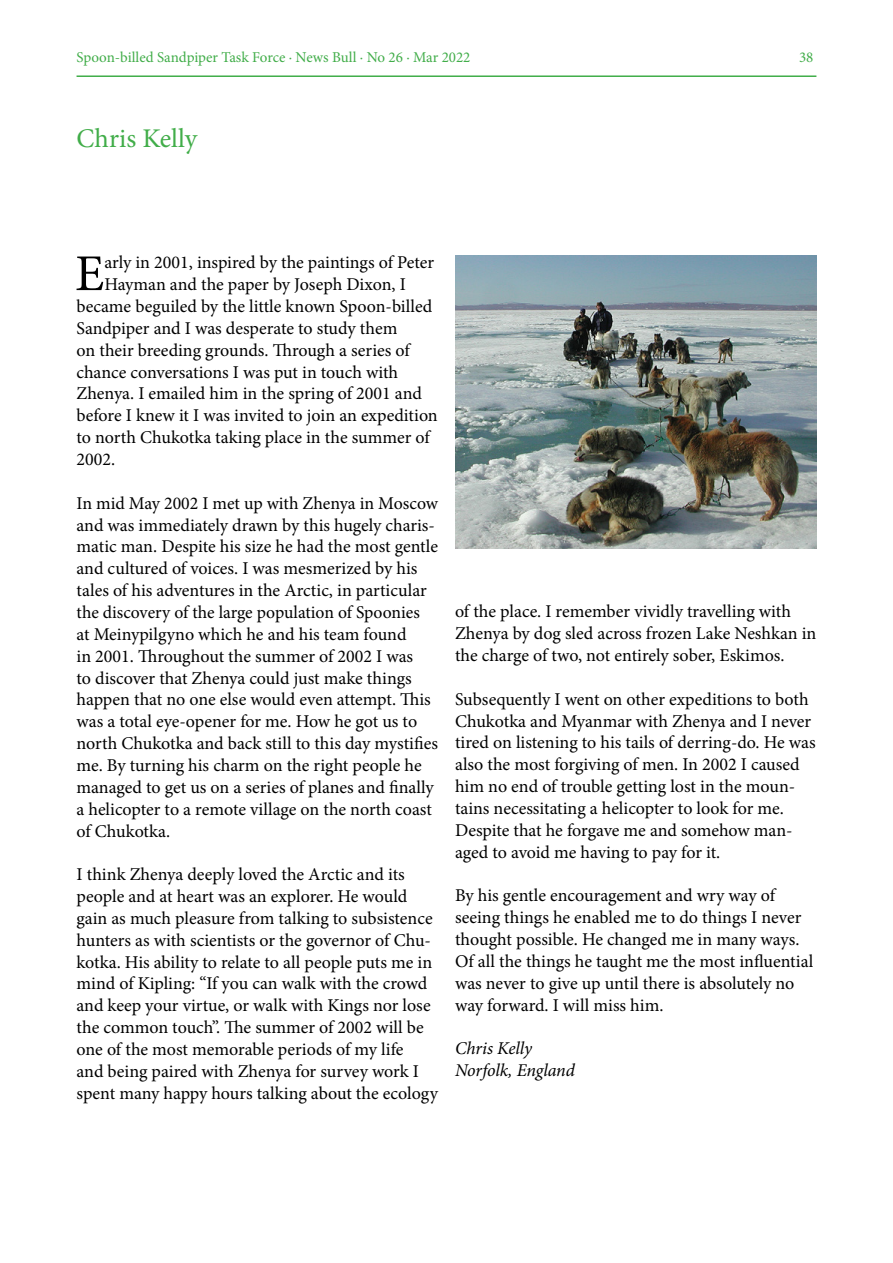
<style>
.page{position:relative;width:893px;height:1263px;background:#fff}
.page>*{position:absolute;margin:0;border:0;box-sizing:border-box;transform-origin:0 0}
.t1{font:51.6px "Minion Pro";color:#000}
.t2{font:27px "Minion Pro";color:#41ad49}
.t3{font:18px/21.9px "Minion Pro";letter-spacing:-.005em;color:#000}
.t4{font:italic 18px/21.9px "Minion Pro";letter-spacing:-.01em;color:#000}
.t5{font:15px "Minion Pro";color:#41ad49}
</style>
<div class="page">
<hr style="left:77px;top:75px;width:739px;height:2px;background:#41ad49">
<img style="left:455px;top:255px;width:361px;height:294px">
<p class="t5" style="left:77px;top:47px;width:395px">Spoon-billed Sandpiper Task Force · News Bull · No 26 · Mar 2022</p>
<p class="t5" style="left:799px;top:47px;width:16px">38</p>
<h2 class="t2" style="left:77px;top:120px;width:122px">Chris Kelly</h2>
<h1 class="t1" style="left:75px;top:239px;width:31px">E</h1>
<p class="t3" style="left:104px;top:252px;width:331px">arly in 2001, inspired by the paintings of Peter</p>
<p class="t3" style="left:104px;top:273px;width:303px">Hayman and the paper by Joseph Dixon, I</p>
<p class="t3" style="left:77px;top:295px;width:357px">became beguiled by the little known Spoon-billed</p>
<p class="t3" style="left:77px;top:317px;width:322px">Sandpiper and I was desperate to study them</p>
<p class="t3" style="left:77px;top:339px;width:335px">on their breeding grounds. Through a series of</p>
<p class="t3" style="left:77px;top:361px;width:323px">chance conversations I was put in touch with</p>
<p class="t3" style="left:77px;top:383px;width:347px">Zhenya. I emailed him in the spring of 2001 and</p>
<p class="t3" style="left:77px;top:405px;width:363px">before I knew it I was invited to join an expedition</p>
<p class="t3" style="left:77px;top:426px;width:355px">to north Chukotka taking place in the summer of</p>
<p class="t3" style="left:77px;top:448px;width:40px">2002.</p>
<p class="t3" style="left:77px;top:492px;width:363px">In mid May 2002 I met up with Zhenya in Moscow and was immediately drawn by this hugely charis&shy;matic man. Despite his size he had the most gentle and cultured of voices. I was mesmerized by his tales of his adventures in the Arctic, in particular the discovery of the large population of Spoonies<br>at Meinypilgyno which he and his team found<br>in 2001. Throughout the summer of 2002 I was<br>to discover that Zhenya could just make things happen that no one else would even attempt. This was a total eye-opener for me. How he got us to north Chukotka and back still to this day mystifies me. By turning his charm on the right people he managed to get us on a series of planes and finally a helicopter to a remote village on the north coast of Chukotka.</p>
<p class="t3" style="left:77px;top:863px;width:363px">I think Zhenya deeply loved the Arctic and its people and at heart was an explorer. He would gain as much pleasure from talking to subsistence hunters as with scientists or the governor of Chu&shy;kotka. His ability to relate to all people puts me in mind of Kipling: “If you can walk with the crowd and keep your virtue, or walk with Kings nor lose the common touch”. The summer of 2002 will be one of the most memorable periods of my life<br>and being paired with Zhenya for survey work I spent many happy hours talking about the ecology</p>
<p class="t3" style="left:455px;top:601px;width:363px">of the place. I remember vividly travelling with<br>Zhenya by dog sled across frozen Lake Neshkan in the charge of two, not entirely sober, Eskimos.</p>
<p class="t3" style="left:455px;top:688px;width:362px">Subsequently I went on other expeditions to both Chukotka and Myanmar with Zhenya and I never tired on listening to his tails of derring-do. He was also the most forgiving of men. In 2002 I caused him no end of trouble getting lost in the moun&shy;tains necessitating a helicopter to look for me.<br>Despite that he forgave me and somehow man&shy;aged to avoid me having to pay for it.</p>
<p class="t3" style="left:455px;top:885px;width:360px">By his gentle encouragement and wry way of seeing things he enabled me to do things I never thought possible. He changed me in many ways.<br>Of all the things he taught me the most influential was never to give up until there is absolutely no way forward. I will miss him.</p>
<p class="t4" style="left:455px;top:1037px;width:121px">Chris Kelly<br>Norfolk, England</p>
</div>
